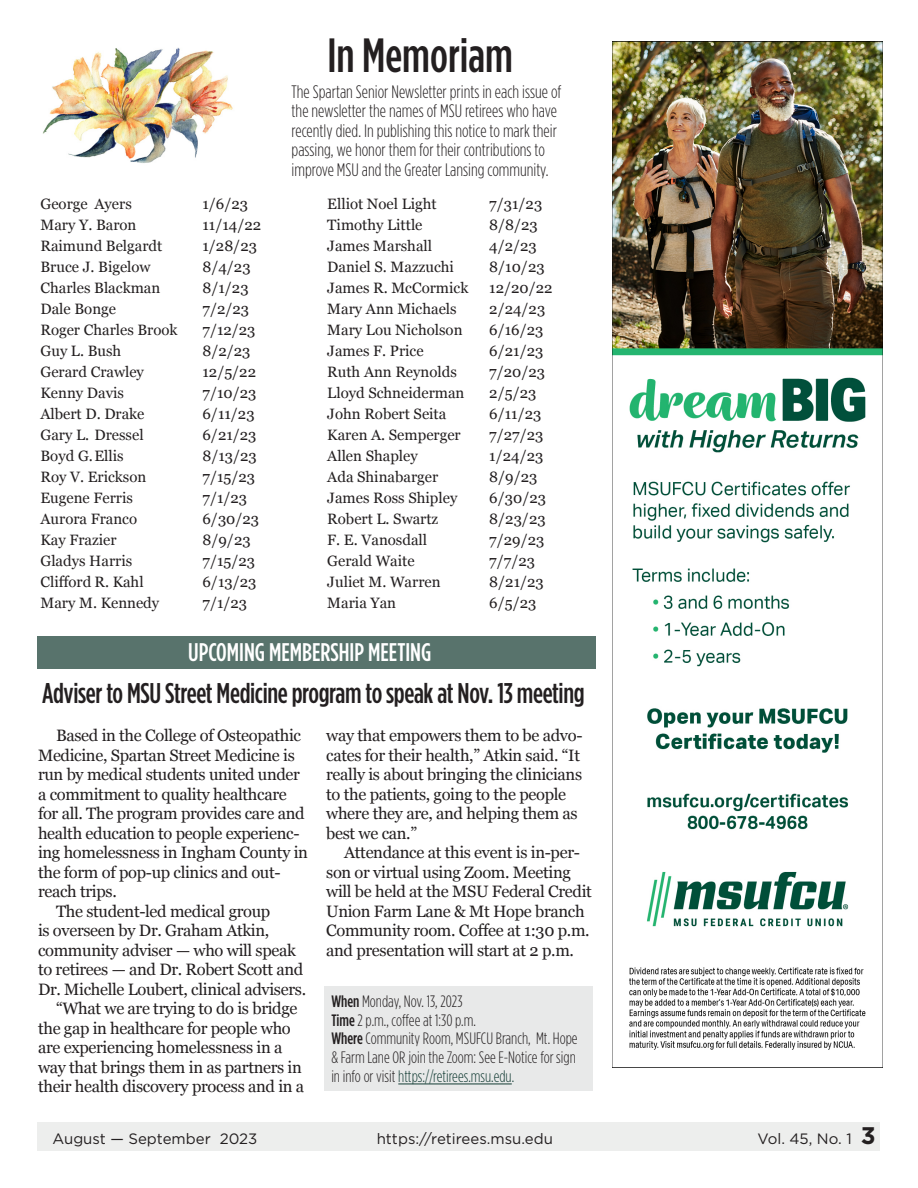
<style>
.page{position:relative;width:918px;height:1188px;background:#fff}
.page>*{position:absolute;margin:0;border:0;box-sizing:border-box;transform-origin:0 0}
.t1{font:500 48px "Gotham Condensed";color:#231f20}
.t2{font:500 28.5px "Gotham Condensed";letter-spacing:-.01em;color:#231f20}
.t3{font:500 25.5px "Gotham Condensed";color:#fff}
.Body_copy{font:300 18px/19.5px "Gotham Condensed";color:#231f20}
.t4{font:16.5px/19.5px "Georgia";letter-spacing:-.02em;color:#231f20}
.t5{font:300 16.5px/18.8px "Gotham Condensed";color:#231f20;text-align:justify}
.t6{font:15px "Georgia";color:#231f20}
.t7{font:15px "Gotham";color:#231f20}
.s1{font-weight:500}
.s2{color:#143d35}
.s3{font-weight:700;font-size:24px}
</style>
<div class="page">
<div style="left:38px;top:1122px;width:842px;height:28px;background:#edeeed"></div>
<img style="left:612px;top:41px;width:270px;height:1026px">
<img style="left:43px;top:47px;width:190px;height:116px">
<div style="left:37px;top:636px;width:558px;height:33px;background:#58736c"></div>
<div style="left:325px;top:986px;width:268px;height:105px;background:#e8e9e9"></div>
<hr style="left:398px;top:1084px;width:114px;height:1px;background:#143d35">
<p class="t6" style="left:40px;top:193px;width:93px">George Ayers</p>
<p class="t6" style="left:202px;top:193px;width:47px">1/6/23</p>
<p class="t6" style="left:40px;top:214px;width:97px">Mary Y. Baron</p>
<p class="t6" style="left:202px;top:214px;width:60px">11/14/22</p>
<p class="t6" style="left:40px;top:235px;width:123px">Raimund Belgardt</p>
<p class="t6" style="left:202px;top:235px;width:56px">1/28/23</p>
<p class="t6" style="left:40px;top:256px;width:112px">Bruce J. Bigelow</p>
<p class="t6" style="left:202px;top:256px;width:50px">8/4/23</p>
<p class="t6" style="left:40px;top:277px;width:121px">Charles Blackman</p>
<p class="t6" style="left:202px;top:277px;width:48px">8/1/23</p>
<p class="t6" style="left:40px;top:298px;width:77px">Dale Bonge</p>
<p class="t6" style="left:202px;top:298px;width:48px">7/2/23</p>
<p class="t6" style="left:40px;top:319px;width:139px">Roger Charles Brook</p>
<p class="t6" style="left:202px;top:319px;width:55px">7/12/23</p>
<p class="t6" style="left:40px;top:340px;width:82px">Guy L. Bush</p>
<p class="t6" style="left:202px;top:340px;width:50px">8/2/23</p>
<p class="t6" style="left:40px;top:361px;width:105px">Gerard Crawley</p>
<p class="t6" style="left:202px;top:361px;width:55px">12/5/22</p>
<p class="t6" style="left:40px;top:382px;width:85px">Kenny Davis</p>
<p class="t6" style="left:202px;top:382px;width:55px">7/10/23</p>
<p class="t6" style="left:40px;top:403px;width:106px">Albert D. Drake</p>
<p class="t6" style="left:202px;top:403px;width:54px">6/11/23</p>
<p class="t6" style="left:40px;top:424px;width:105px">Gary L. Dressel</p>
<p class="t6" style="left:202px;top:424px;width:56px">6/21/23</p>
<p class="t6" style="left:40px;top:445px;width:85px">Boyd G.Ellis</p>
<p class="t6" style="left:202px;top:445px;width:56px">8/13/23</p>
<p class="t6" style="left:40px;top:466px;width:107px">Roy V. Erickson</p>
<p class="t6" style="left:202px;top:466px;width:54px">7/15/23</p>
<p class="t6" style="left:40px;top:487px;width:94px">Eugene Ferris</p>
<p class="t6" style="left:202px;top:487px;width:46px">7/1/23</p>
<p class="t6" style="left:40px;top:508px;width:98px">Aurora Franco</p>
<p class="t6" style="left:202px;top:508px;width:58px">6/30/23</p>
<p class="t6" style="left:40px;top:529px;width:78px">Kay Frazier</p>
<p class="t6" style="left:202px;top:529px;width:50px">8/9/23</p>
<p class="t6" style="left:40px;top:550px;width:93px">Gladys Harris</p>
<p class="t6" style="left:202px;top:550px;width:54px">7/15/23</p>
<p class="t6" style="left:40px;top:571px;width:105px">Clifford R. Kahl</p>
<p class="t6" style="left:202px;top:571px;width:55px">6/13/23</p>
<p class="t6" style="left:40px;top:592px;width:120px">Mary M. Kennedy</p>
<p class="t6" style="left:202px;top:592px;width:46px">7/1/23</p>
<p class="t1" style="left:327px;top:29px;width:187px">In Memoriam</p>
<p class="Body_copy" style="left:292px;top:82px;width:271px">The Spartan Senior Newsletter prints in each issue of the newsletter the names of MSU retirees who have recently died. In publishing this notice to mark their passing, we honor them for their contributions to improve MSU and the Greater Lansing community.</p>
<p class="t6" style="left:327px;top:193px;width:111px">Elliot Noel Light</p>
<p class="t6" style="left:489px;top:193px;width:54px">7/31/23</p>
<p class="t6" style="left:327px;top:214px;width:97px">Timothy Little</p>
<p class="t6" style="left:489px;top:214px;width:50px">8/8/23</p>
<p class="t6" style="left:327px;top:235px;width:106px">James Marshall</p>
<p class="t6" style="left:489px;top:235px;width:49px">4/2/23</p>
<p class="t6" style="left:327px;top:256px;width:128px">Daniel S. Mazzuchi</p>
<p class="t6" style="left:489px;top:256px;width:57px">8/10/23</p>
<p class="t6" style="left:327px;top:277px;width:143px">James R. McCormick</p>
<p class="t6" style="left:489px;top:277px;width:65px">12/20/22</p>
<p class="t6" style="left:327px;top:298px;width:131px">Mary Ann Michaels</p>
<p class="t6" style="left:489px;top:298px;width:57px">2/24/23</p>
<p class="t6" style="left:327px;top:319px;width:137px">Mary Lou Nicholson</p>
<p class="t6" style="left:489px;top:319px;width:56px">6/16/23</p>
<p class="t6" style="left:327px;top:340px;width:98px">James F. Price</p>
<p class="t6" style="left:489px;top:340px;width:56px">6/21/23</p>
<p class="t6" style="left:327px;top:361px;width:131px">Ruth Ann Reynolds</p>
<p class="t6" style="left:489px;top:361px;width:57px">7/20/23</p>
<p class="t6" style="left:327px;top:382px;width:139px">Lloyd Schneiderman</p>
<p class="t6" style="left:489px;top:382px;width:49px">2/5/23</p>
<p class="t6" style="left:327px;top:403px;width:121px">John Robert Seita</p>
<p class="t6" style="left:489px;top:403px;width:54px">6/11/23</p>
<p class="t6" style="left:327px;top:424px;width:135px">Karen A. Semperger</p>
<p class="t6" style="left:489px;top:424px;width:56px">7/27/23</p>
<p class="t6" style="left:327px;top:445px;width:92px">Allen Shapley</p>
<p class="t6" style="left:489px;top:445px;width:56px">1/24/23</p>
<p class="t6" style="left:327px;top:466px;width:112px">Ada Shinabarger</p>
<p class="t6" style="left:489px;top:466px;width:50px">8/9/23</p>
<p class="t6" style="left:327px;top:487px;width:132px">James Ross Shipley</p>
<p class="t6" style="left:489px;top:487px;width:58px">6/30/23</p>
<p class="t6" style="left:327px;top:508px;width:112px">Robert L. Swartz</p>
<p class="t6" style="left:489px;top:508px;width:58px">8/23/23</p>
<p class="t6" style="left:327px;top:529px;width:101px">F. E. Vanosdall</p>
<p class="t6" style="left:489px;top:529px;width:57px">7/29/23</p>
<p class="t6" style="left:327px;top:550px;width:89px">Gerald Waite</p>
<p class="t6" style="left:489px;top:550px;width:47px">7/7/23</p>
<p class="t6" style="left:327px;top:571px;width:115px">Juliet M. Warren</p>
<p class="t6" style="left:489px;top:571px;width:56px">8/21/23</p>
<p class="t6" style="left:327px;top:592px;width:70px">Maria Yan</p>
<p class="t6" style="left:489px;top:592px;width:49px">6/5/23</p>
<p class="t3" style="left:188px;top:638px;width:245px">UPCOMING MEMBERSHIP MEETING</p>
<p class="t2" style="left:42px;top:677px;width:544px">Adviser to MSU Street Medicine program to speak at Nov. 13 meeting</p>
<p class="t4" style="left:38px;top:725px;width:271px;text-indent:18px">Based in the College of Osteopathic Medicine, Spartan Street Medicine is run by medical students united under a commitment to quality healthcare for all. The program provides care and health education to people experienc&shy;ing homelessness in Ingham County in the form of pop-up clinics and out&shy;reach trips.</p>
<p class="t4" style="left:38px;top:900px;width:270px;text-indent:18px">The student-led medical group<br>is overseen by Dr. Graham Atkin, community adviser — who will speak to retirees — and Dr. Robert Scott and Dr. Michelle Loubert, clinical advisers.</p>
<p class="t4" style="left:38px;top:998px;width:268px;text-indent:18px">“What we are trying to do is bridge the gap in healthcare for people who are experiencing homelessness in a way that brings them in as partners in their health discovery process and in a</p>
<p class="t4" style="left:326px;top:725px;width:258px">way that empowers them to be advo&shy;cates for their health,” Atkin said. “It really is about bringing the clinicians to the patients, going to the people where they are, and helping them as best we can.”</p>
<p class="t4" style="left:326px;top:842px;width:267px;text-indent:18px">Attendance at this event is in-per&shy;son or virtual using Zoom. Meeting will be held at the MSU Federal Credit Union Farm Lane &amp; Mt Hope branch Community room. Coffee at 1:30 p.m. and presentation will start at 2 p.m.</p>
<p class="t5" style="left:331px;top:991px;width:133px"><span class="s1">When</span> Monday, Nov. 13, 2023</p>
<p class="t5" style="left:331px;top:1010px;width:146px"><span class="s1">Time</span> 2 p.m., coffee at 1:30 p.m.</p>
<p class="t5" style="left:331px;top:1029px;width:248px"><span class="s1">Where</span> Community Room, MSUFCU Branch, Mt. Hope &amp; Farm Lane OR join the Zoom: See E-Notice for sign in info or visit <span class="s2">https://retirees.msu.edu.</span></p>
<p class="t7" style="left:52px;top:1129px;width:207px">August — September 2023</p>
<p class="t7" style="left:377px;top:1129px;width:178px">https://retirees.msu.edu</p>
<p class="t7" style="left:758px;top:1129px;width:120px">Vol. 45, No. 1 <span class="s3">3</span></p>
</div>
